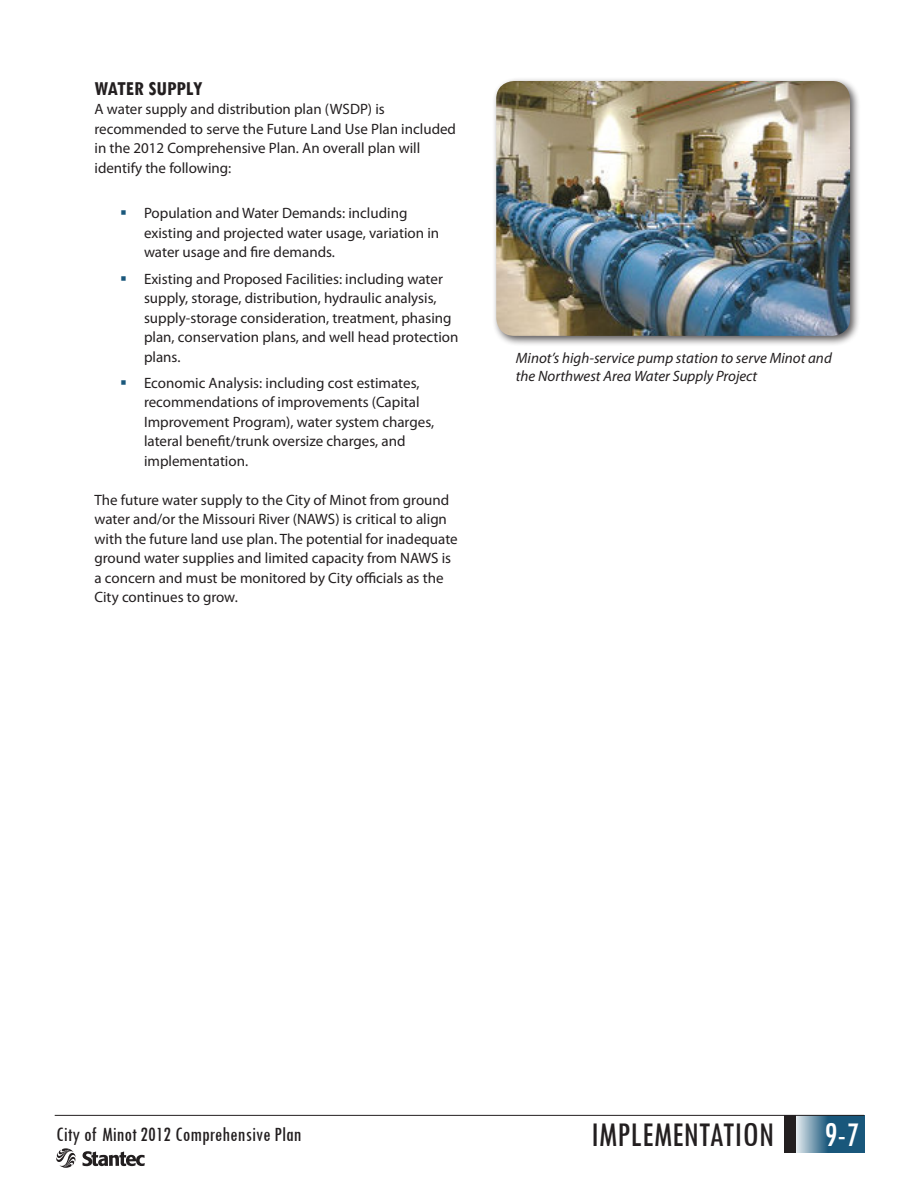
<style>
.page{position:relative;width:918px;height:1188px;background:#fff}
.page>*{position:absolute;margin:0;border:0;box-sizing:border-box;transform-origin:0 0}
.t1{font:condensed 36px "Tw Cen";color:#231f20}
.t2{font:condensed 36px "Tw Cen";color:#fff}
.t3{font:condensed 21px "Tw Cen";color:#231f20}
.Body_text{font:700 condensed 21px "Tw Cen";color:#231f20}
.Body_text-2{font:15px/19.5px "Myriad Pro";color:#231f20}
.Captions{font:italic 15px/18px "Myriad Pro";color:#231f20}
</style>
<div class="page">
<svg style="left:796px;top:1116px;width:68px;height:37px;background:#497a97"></svg>
<div style="left:784px;top:1115px;width:12px;height:38px;background:#231f20"></div>
<hr style="left:55px;top:1115px;width:809px;height:1px;background:#231f20">
<svg style="left:82px;top:1151px;width:63px;height:15px"></svg>
<svg style="left:56px;top:1148px;width:20px;height:20px"></svg>
<div style="left:492px;top:76px;width:369px;height:271px;background:#231f20;opacity:.75"></div>
<img style="left:496px;top:81px;width:354px;height:255px">
<p class="Body_text" style="left:94px;top:75px;width:110px">WATER SUPPLY</p>
<p class="Body_text-2" style="left:94px;top:99px;width:363px">A water supply and distribution plan (WSDP) is recommended to serve the Future Land Use Plan included</p>
<p class="Body_text-2" style="left:94px;top:138px;width:327px">in the 2012 Comprehensive Plan. An overall plan will identify the following:</p>
<p class="Body_text-2" style="left:144px;top:203px;width:297px">Population and Water Demands: including existing and projected water usage, variation in water usage and fire demands.</p>
<p class="Body_text-2" style="left:144px;top:269px;width:316px">Existing and Proposed Facilities: including water supply, storage, distribution, hydraulic analysis, supply-storage consideration, treatment, phasing plan, conservation plans, and well head protection plans.</p>
<p class="Body_text-2" style="left:144px;top:373px;width:292px">Economic Analysis: including cost estimates, recommendations of improvements (Capital Improvement Program), water system charges, lateral benefit/trunk oversize charges, and implementation.</p>
<p class="Body_text-2" style="left:94px;top:490px;width:365px">The future water supply to the City of Minot from ground water and/or the Missouri River (NAWS) is critical to align with the future land use plan. The potential for inadequate ground water supplies and limited capacity from NAWS is a concern and must be monitored by City officials as the City continues to grow.</p>
<p class="Captions" style="left:516px;top:349px;width:318px">Minot’s high-service pump station to serve Minot and the Northwest Area Water Supply Project</p>
<h2 class="t3" style="left:56px;top:1121px;width:247px">City of Minot 2012 Comprehensive Plan</h2>
<h1 class="t1" style="left:591px;top:1113px;width:185px">IMPLEMENTATION</h1>
<h1 class="t2" style="left:824px;top:1113px;width:36px">9-7</h1>
</div>
